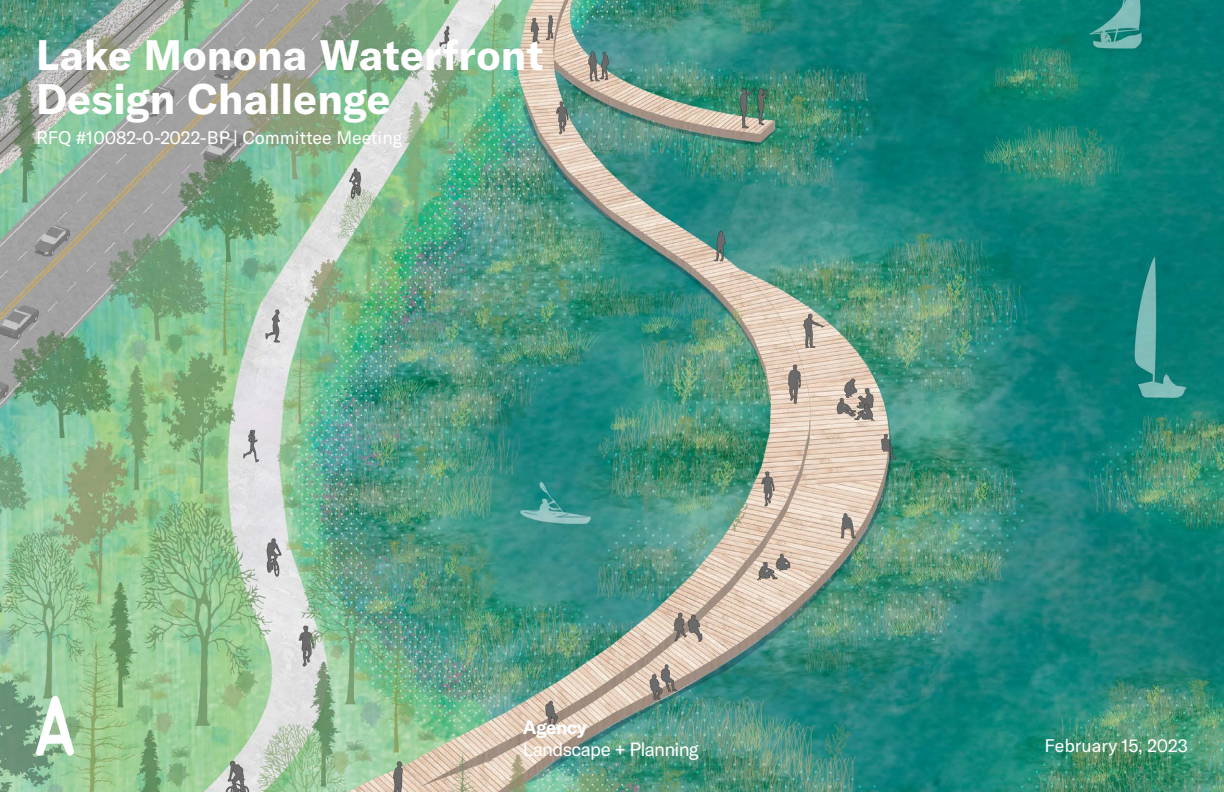
<style>
.page{position:relative;width:1224px;height:792px;background:#fff}
.page>*{position:absolute;margin:0;border:0;box-sizing:border-box;transform-origin:0 0}
.t1{font:700 42px/44px "GT America";letter-spacing:.005em;color:#fff}
.t2{font:18.9px "GT America";letter-spacing:-.04em;color:#fff}
.t3{font:700 18.9px "GT America";letter-spacing:-.035em;color:#fff}
.t4{font:18px "GT America";color:#fff}
</style>
<div class="page">
<img style="left:0;top:0;width:1224px;height:792px">
<svg style="left:35px;top:693px;width:40px;height:66px"></svg>
<p class="t1" style="left:36px;top:32px;width:509px">Lake Monona Waterfront<br>Design Challenge</p>
<p class="t4" style="left:36px;top:127px;width:368px">RFQ #10082-0-2022-BP | Committee Meeting</p>
<p class="t3" style="left:523px;top:716px;width:66px">Agency</p>
<p class="t2" style="left:523px;top:738px;width:178px">Landscape + Planning</p>
<p class="t4" style="left:1045px;top:735px;width:145px">February 15, 2023</p>
</div>
